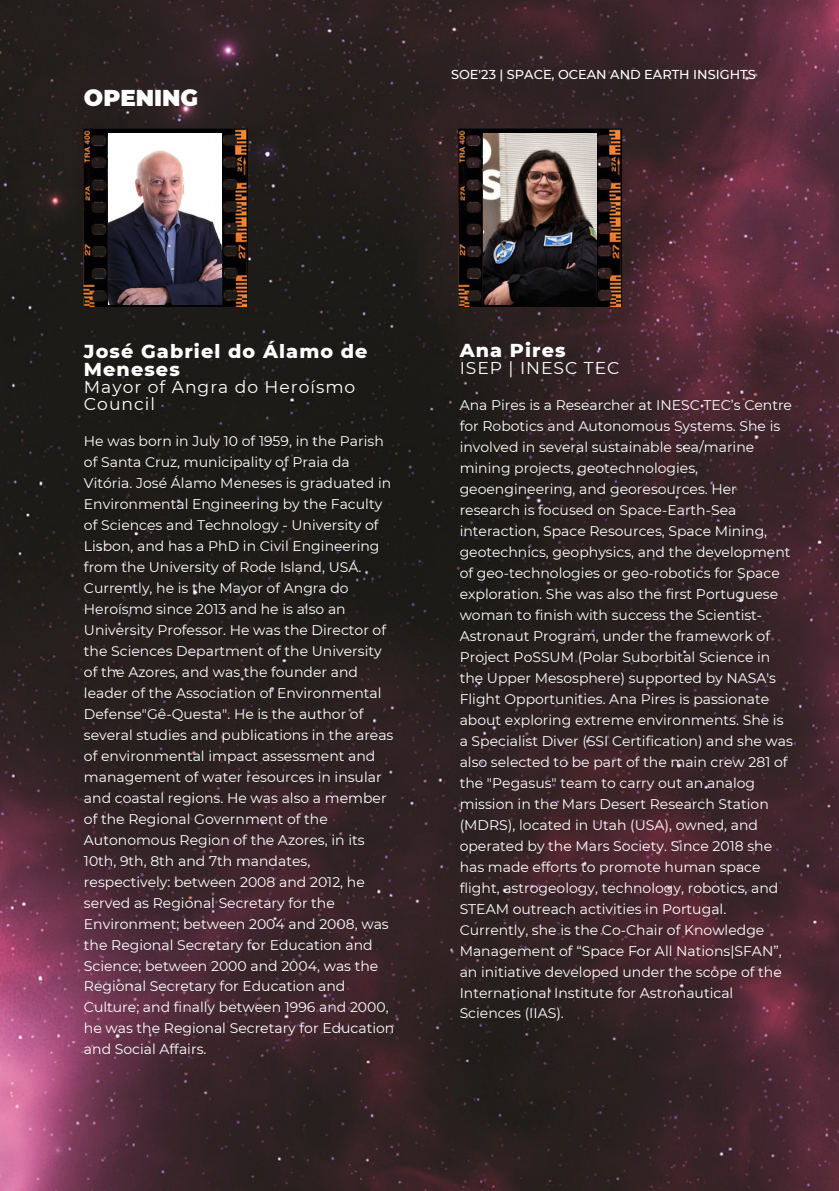
<style>
.page{position:relative;width:839px;height:1191px;background:#fff}
.page>*{position:absolute;margin:0;border:0;box-sizing:border-box;transform-origin:0 0}
.t1{font:900 22.8px "Montserrat";color:#fff}
.t2{font:800 19.2px/18.6px "Montserrat";letter-spacing:.055em;color:#fff}
.t3{font:17.2px/17.2px "Montserrat";letter-spacing:.055em;color:#fff}
.t4{font:14px/21px "Montserrat";color:#fff}
.t5{font:500 12.8px "Montserrat";color:#fff}
</style>
<div class="page">
<img style="left:0;top:0;width:838px;height:1191px">
<img style="left:84px;top:129px;width:163px;height:178px">
<img style="left:108px;top:134px;width:113px;height:170px">
<img style="left:458px;top:129px;width:163px;height:177px">
<img style="left:483px;top:134px;width:113px;height:170px">
<p class="t1" style="left:84px;top:84px;width:116px">OPENING</p>
<p class="t5" style="left:451px;top:67px;width:306px">SOE'23 | SPACE, OCEAN AND EARTH INSIGHTS</p>
<p class="t2" style="left:84px;top:341px;width:285px">José Gabriel do Álamo de<br>Meneses</p>
<p class="t3" style="left:84px;top:379px;width:273px">Mayor of Angra do Heroísmo<br>Council</p>
<p class="t4" style="left:84px;top:431px;width:312px">He was born in July 10 of 1959, in the Parish of Santa Cruz, municipality of Praia da Vitória. José Álamo Meneses is graduated in Environmental Engineering by the Faculty of Sciences and Technology - University of Lisbon, and has a PhD in Civil Engineering from the University of Rode Island, USA.<br>Currently, he is the Mayor of Angra do Heroísmo since 2013 and he is also an University Professor. He was the Director of the Sciences Department of the University of the Azores, and was the founder and leader of the Association of Environmental Defense"Gê-Questa". He is the author of several studies and publications in the areas of environmental impact assessment and management of water resources in insular and coastal regions. He was also a member of the Regional Government of the Autonomous Region of the Azores, in its 10th, 9th, 8th and 7th mandates, respectively: between 2008 and 2012, he served as Regional Secretary for the Environment; between 2004 and 2008, was the Regional Secretary for Education and Science; between 2000 and 2004, was the Regional Secretary for Education and Culture; and finally between 1996 and 2000, he was the Regional Secretary for Education and Social Affairs.</p>
<p class="t2" style="left:459px;top:341px;width:107px">Ana Pires</p>
<p class="t3" style="left:459px;top:360px;width:161px">ISEP | INESC TEC</p>
<p class="t4" style="left:459px;top:395px;width:335px">Ana Pires is a Researcher at INESC TEC’s Centre for Robotics and Autonomous Systems. She is involved in several sustainable sea/marine mining projects, geotechnologies, geoengineering, and georesources. Her research is focused on Space-Earth-Sea interaction, Space Resources, Space Mining, geotechnics, geophysics, and the development of geo-technologies or geo-robotics for Space exploration. She was also the first Portuguese woman to finish with success the Scientist-Astronaut Program, under the framework of Project PoSSUM (Polar Suborbital Science in the Upper Mesosphere) supported by NASA's Flight Opportunities. Ana Pires is passionate about exploring extreme environments. She is a Specialist Diver (SSI Certification) and she was also selected to be part of the main crew 281 of the "Pegasus" team to carry out an analog mission in the Mars Desert Research Station (MDRS), located in Utah (USA), owned, and operated by the Mars Society. Since 2018 she has made efforts to promote human space flight, astrogeology, technology, robotics, and STEAM outreach activities in Portugal.<br>Currently, she is the Co-Chair of Knowledge Management of “Space For All Nations|SFAN”, an initiative developed under the scope of the International Institute for Astronautical Sciences (IIAS).</p>
</div>
